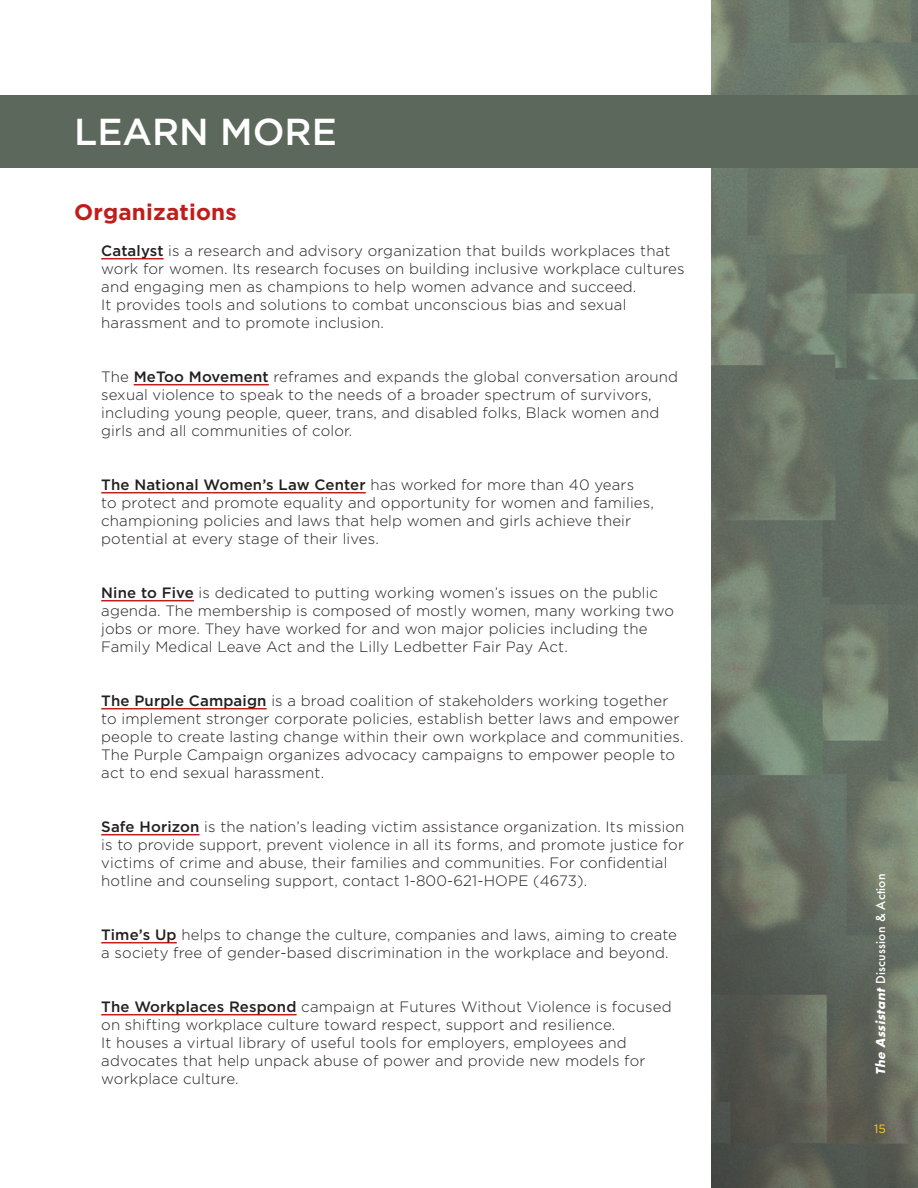
<style>
.page{position:relative;width:918px;height:1188px;background:#fff}
.page>*{position:absolute;margin:0;border:0;box-sizing:border-box;transform-origin:0 0}
.Headline{font:500 37.5px "Gotham";color:#fff}
.Section_Header{font:700 22.5px "Gotham";letter-spacing:.01em;color:#be1f1c}
.Body_copy{font:300 15px/18px "Gotham";letter-spacing:.01em;color:#231f20}
.t1{font:500 12px "Futura";letter-spacing:.02em;color:#fff}
.t2{font:12px "Gotham";color:#fecd32}
.s1{font-weight:500}
.s2{font-weight:700;font-style:italic}
</style>
<div class="page">
<svg style="left:711px;top:0;width:207px;height:1188px;background:#687264"></svg>
<div style="left:0;top:95px;width:918px;height:72px;background:#5b685b"></div>
<hr style="left:101px;top:258px;width:63px;height:1px;background:#be1f1c">
<hr style="left:134px;top:384px;width:135px;height:1px;background:#be1f1c">
<hr style="left:101px;top:492px;width:265px;height:1px;background:#be1f1c">
<hr style="left:101px;top:600px;width:93px;height:1px;background:#be1f1c">
<hr style="left:101px;top:708px;width:166px;height:1px;background:#be1f1c">
<hr style="left:101px;top:834px;width:99px;height:1px;background:#be1f1c">
<hr style="left:101px;top:942px;width:76px;height:1px;background:#be1f1c">
<hr style="left:101px;top:1014px;width:196px;height:1px;background:#be1f1c">
<p class="Headline" style="left:74px;top:110px;width:264px">LEARN MORE</p>
<p class="Section_Header" style="left:74px;top:199px;width:164px">Organizations</p>
<p class="Body_copy" style="left:101px;top:241px;width:585px"><span class="s1">Catalyst</span> is a research and advisory organization that builds workplaces that work for women. Its research focuses on building inclusive workplace cultures and engaging men as champions to help women advance and succeed.<br>It provides tools and solutions to combat unconscious bias and sexual harassment and to promote inclusion.</p>
<p class="Body_copy" style="left:101px;top:367px;width:578px">The <span class="s1">MeToo Movement</span> reframes and expands the global conversation around sexual violence to speak to the needs of a broader spectrum of survivors, including young people, queer, trans, and disabled folks, Black women and girls and all communities of color.</p>
<p class="Body_copy" style="left:101px;top:475px;width:554px"><span class="s1">The National Women’s Law Center</span> has worked for more than 40 years<br>to protect and promote equality and opportunity for women and families, championing policies and laws that help women and girls achieve their potential at every stage of their lives.</p>
<p class="Body_copy" style="left:101px;top:583px;width:574px"><span class="s1">Nine to Five</span> is dedicated to putting working women’s issues on the public agenda. The membership is composed of mostly women, many working two jobs or more. They have worked for and won major policies including the Family Medical Leave Act and the Lilly Ledbetter Fair Pay Act.</p>
<p class="Body_copy" style="left:101px;top:691px;width:584px"><span class="s1">The Purple Campaign</span> is a broad coalition of stakeholders working together to implement stronger corporate policies, establish better laws and empower people to create lasting change within their own workplace and communities.<br>The Purple Campaign organizes advocacy campaigns to empower people to act to end sexual harassment.</p>
<p class="Body_copy" style="left:101px;top:817px;width:585px"><span class="s1">Safe Horizon</span> is the nation’s leading victim assistance organization. Its mission is to provide support, prevent violence in all its forms, and promote justice for victims of crime and abuse, their families and communities. For confidential hotline and counseling support, contact 1-800-621-HOPE (4673).</p>
<p class="Body_copy" style="left:101px;top:925px;width:577px"><span class="s1">Time’s Up</span> helps to change the culture, companies and laws, aiming to create a society free of gender-based discrimination in the workplace and beyond.</p>
<p class="Body_copy" style="left:101px;top:997px;width:572px"><span class="s1">The Workplaces Respond</span> campaign at Futures Without Violence is focused on shifting workplace culture toward respect, support and resilience.<br>It houses a virtual library of useful tools for employers, employees and advocates that help unpack abuse of power and provide new models for workplace culture.</p>
<p class="t1" style="left:872px;top:1075px;width:203px;rotate:-90deg"><span class="s2">The Assistant</span> Discussion &amp; Action</p>
<p class="t2" style="left:874px;top:1122px;width:13px">15</p>
</div>
